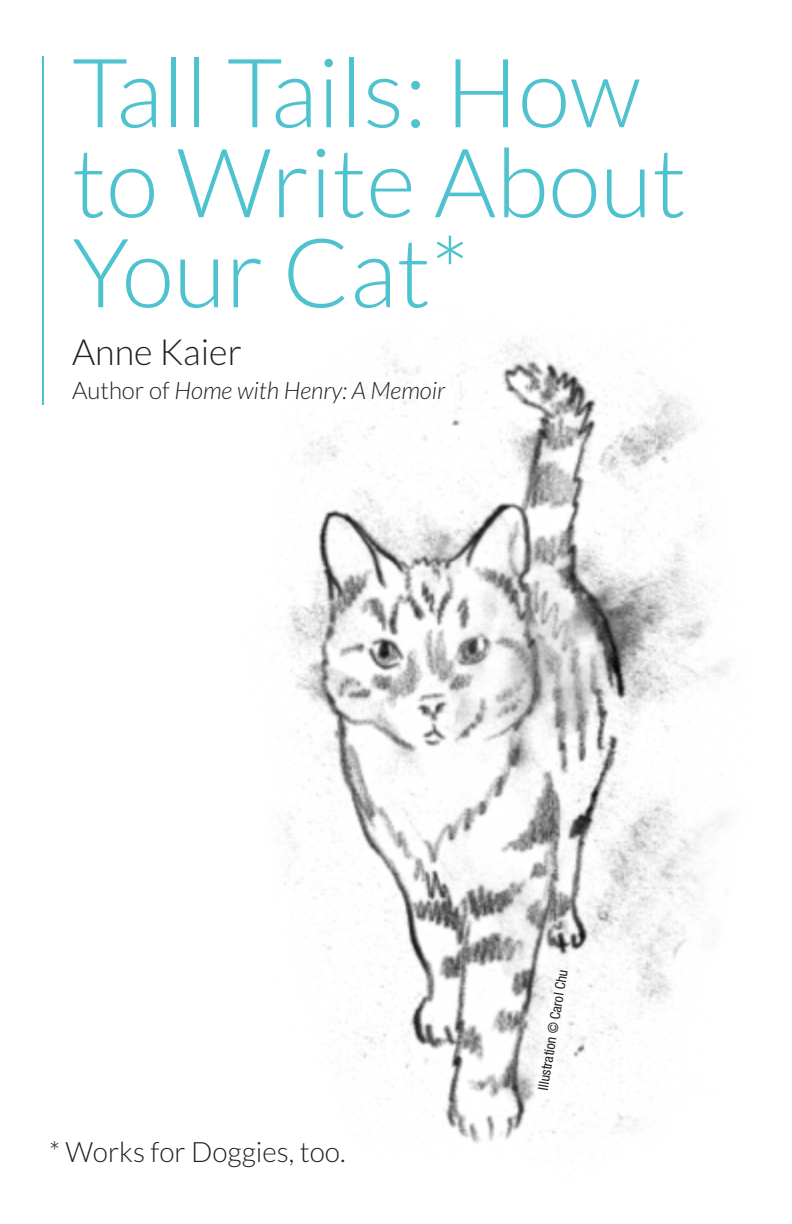
<style>
.page{position:relative;width:792px;height:1224px;background:#fff}
.page>*{position:absolute;margin:0;border:0;box-sizing:border-box;transform-origin:0 0}
.t1{font:300 96px/90px "Lato";color:#4ec3cf}
.t2{font:300 36px "Lato";color:#231f20}
.t3{font:300 28px "Lato";color:#231f20}
.t4{font:italic 300 24px "Lato";color:#231f20}
.t5{font:condensed 14px "Helvetica Neue";color:#231f20}
.s1{font-style:normal}
</style>
<div class="page">
<img style="left:284px;top:338px;width:444px;height:806px">
<hr style="left:42px;top:56px;width:2px;height:349px;background:#4ec3cf">
<p class="t1" style="left:72px;top:49px;width:616px">Tall Tails: How to Write About<br>Your Cat*</p>
<p class="t2" style="left:72px;top:331px;width:172px">Anne Kaier</p>
<p class="t4" style="left:72px;top:376px;width:375px"><span class="s1">Author of</span> Home with Henry: A Memoir</p>
<p class="t3" style="left:49px;top:1135px;width:298px">* Works for Doggies, too.</p>
<p class="t5" style="left:538px;top:1089px;width:124px;rotate:-81deg">Illustration © Carol Chu</p>
</div>
